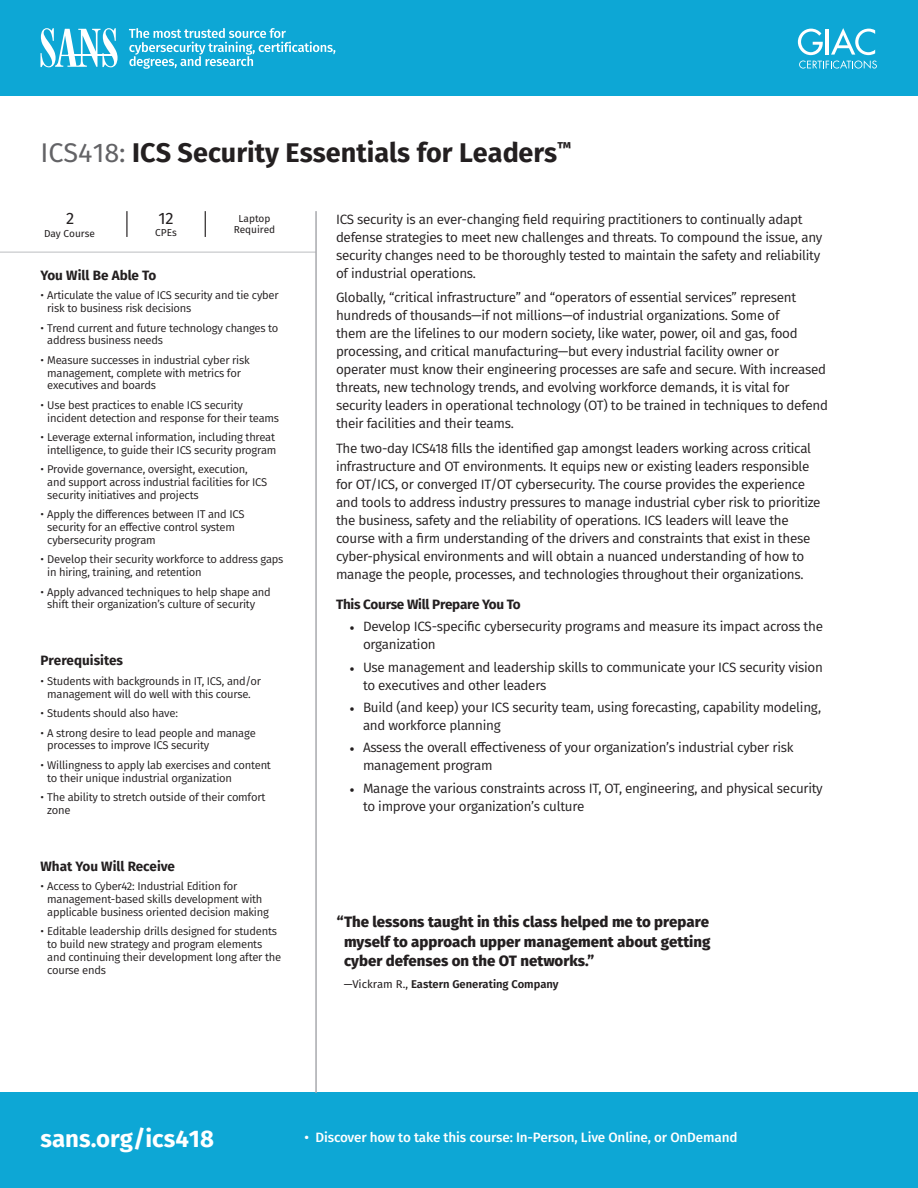
<style>
.page{position:relative;width:918px;height:1188px;background:#fff}
.page>*{position:absolute;margin:0;border:0;box-sizing:border-box;transform-origin:0 0}
.t1{font:700 27px "Fira Sans";color:#231f20}
.t2{font:700 24px "Fira Sans";color:#fff}
.t3{font:16.5px "Fira Sans";color:#231f20}
.t4{font:800 15px/19.5px "Fira Sans";color:#231f20;text-align:justify}
.t5{font:13.5px/18px "Fira Sans";letter-spacing:-.02em;color:#231f20}
.t6{font:700 13.5px "Fira Sans";letter-spacing:-.01em;color:#231f20}
.t7{font:500 13.5px "Fira Sans";letter-spacing:-.01em;color:#fff}
.t8{font:11.25px/12.8px "Fira Sans";letter-spacing:-.02em;color:#231f20}
.t9{font:600 11.25px "Fira Sans";color:#231f20}
.t10{font:10.05px/10.8px "Fira Sans";color:#231f20;text-align:center}
.s1{font-weight:400;color:#636366}
.s2{font-family:"Minion Pro"}
.s3{font-weight:400}
</style>
<div class="page">
<div style="left:0;top:0;width:918px;height:95px;background:#0da7d5"></div>
<div style="left:0;top:1093px;width:918px;height:95px;background:#0da7d5"></div>
<hr style="left:126px;top:211px;width:2px;height:26px;background:#231f20">
<svg style="left:205px;top:211px;width:1px;height:26px"></svg>
<hr style="left:0;top:252px;width:316px;height:1px;background:#bcbdc0">
<hr style="left:315px;top:211px;width:2px;height:882px;background:#a8a9ad">
<svg style="left:40px;top:28px;width:78px;height:39px"></svg>
<hr style="left:69px;top:55px;width:47px;height:1px;background:#fff">
<svg style="left:129px;top:28px;width:206px;height:41px"></svg>
<svg style="left:798px;top:28px;width:79px;height:41px"></svg>
<h1 class="t1" style="left:40px;top:133px;width:532px"><span class="s1">ICS418:</span> ICS Security Essentials for Leaders<sup>™</sup></h1>
<p class="t3" style="left:66px;top:206px;width:10px">2</p>
<p class="t10" style="left:44px;top:228px;width:52px">Day Course</p>
<p class="t3" style="left:158px;top:207px;width:17px">12</p>
<p class="t10" style="left:155px;top:227px;width:23px">CPEs</p>
<p class="t10" style="left:234px;top:213px;width:43px">Laptop<br>Required</p>
<p class="t6" style="left:40px;top:266px;width:117px">You Will Be Able To</p>
<p class="t8" style="left:47px;top:289px;width:233px;text-indent:-7px">• Articulate the value of ICS security and tie cyber risk to business risk decisions</p>
<p class="t8" style="left:47px;top:321px;width:233px;text-indent:-7px">• Trend current and future technology changes to address business needs</p>
<p class="t8" style="left:47px;top:353px;width:204px;text-indent:-7px">• Measure successes in industrial cyber risk management, complete with metrics for executives and boards</p>
<p class="t8" style="left:47px;top:398px;width:233px;text-indent:-7px">• Use best practices to enable ICS security incident detection and response for their teams</p>
<p class="t8" style="left:40px;top:431px;width:237px;text-align:right">• Leverage external information, including threat intelligence, to guide their ICS security program</p>
<p class="t8" style="left:47px;top:463px;width:222px;text-indent:-7px">• Provide governance, oversight, execution, and support across industrial facilities for ICS security initiatives and projects</p>
<p class="t8" style="left:47px;top:508px;width:199px;text-indent:-7px">• Apply the differences between IT and ICS security for an effective control system cybersecurity program</p>
<p class="t8" style="left:47px;top:553px;width:238px;text-indent:-7px">• Develop their security workforce to address gaps in hiring, training, and retention</p>
<p class="t8" style="left:47px;top:585px;width:225px;text-indent:-7px">• Apply advanced techniques to help shape and shift their organization’s culture of security</p>
<p class="t6" style="left:40px;top:651px;width:84px">Prerequisites</p>
<p class="t8" style="left:40px;top:674px;width:222px;text-align:center">• Students with backgrounds in IT, ICS, and/or management will do well with this course.</p>
<p class="t8" style="left:40px;top:707px;width:139px">• Students should also have:</p>
<p class="t8" style="left:47px;top:726px;width:210px;text-indent:-7px">• A strong desire to lead people and manage processes to improve ICS security</p>
<p class="t8" style="left:47px;top:758px;width:225px;text-indent:-7px">• Willingness to apply lab exercises and content to their unique industrial organization</p>
<p class="t8" style="left:47px;top:791px;width:220px;text-indent:-7px">• The ability to stretch outside of their comfort zone</p>
<p class="t6" style="left:40px;top:857px;width:136px">What You Will Receive</p>
<p class="t8" style="left:47px;top:880px;width:223px;text-indent:-7px">• Access to Cyber42: Industrial Edition for management-based skills development with applicable business oriented decision making</p>
<p class="t8" style="left:47px;top:925px;width:236px;text-indent:-7px">• Editable leadership drills designed for students to build new strategy and program elements and continuing their development long after the course ends</p>
<p class="t5" style="left:336px;top:210px;width:488px">ICS security is an ever-changing field requiring practitioners to continually adapt defense strategies to meet new challenges and threats. To compound the issue, any security changes need to be thoroughly tested to maintain the safety and reliability of industrial operations.</p>
<p class="t5" style="left:336px;top:288px;width:493px">Globally, “critical infrastructure” and “operators of essential services” represent hundreds of thousands—if not millions—of industrial organizations. Some of<br>them are the lifelines to our modern society, like water, power, oil and gas, food processing, and critical manufacturing—but every industrial facility owner or operater must know their engineering processes are safe and secure. With increased threats, new technology trends, and evolving workforce demands, it is vital for security leaders in operational technology (OT) to be trained in techniques to defend their facilities and their teams.</p>
<p class="t5" style="left:336px;top:439px;width:486px">The two-day ICS418 fills the identified gap amongst leaders working across critical infrastructure and OT environments. It equips new or existing leaders responsible for OT/ICS, or converged IT/OT cybersecurity. The course provides the experience and tools to address industry pressures to manage industrial cyber risk to prioritize the business, safety and the reliability of operations. ICS leaders will leave the course with a firm understanding of the drivers and constraints that exist in these cyber-physical environments and will obtain a nuanced understanding of how to manage the people, processes, and technologies throughout their organizations.</p>
<p class="t6" style="left:336px;top:595px;width:186px">This Course Will Prepare You To</p>
<p class="t5" style="left:363px;top:617px;width:462px;text-indent:-14px"><span class="s2">•</span> Develop ICS-specific cybersecurity programs and measure its impact across the organization</p>
<p class="t5" style="left:363px;top:658px;width:462px;text-indent:-14px"><span class="s2">•</span> Use management and leadership skills to communicate your ICS security vision to executives and other leaders</p>
<p class="t5" style="left:363px;top:698px;width:460px;text-indent:-14px"><span class="s2">•</span> Build (and keep) your ICS security team, using forecasting, capability modeling, and workforce planning</p>
<p class="t5" style="left:363px;top:738px;width:432px;text-indent:-14px"><span class="s2">•</span> Assess the overall effectiveness of your organization’s industrial cyber risk management program</p>
<p class="t5" style="left:363px;top:779px;width:461px;text-indent:-14px"><span class="s2">•</span> Manage the various constraints across IT, OT, engineering, and physical security to improve your organization’s culture</p>
<p class="t4" style="left:344px;top:912px;width:368px;text-indent:-7px">“The lessons taught in this class helped me to prepare myself to approach upper management about getting cyber defenses on the OT networks.”</p>
<p class="t9" style="left:344px;top:975px;width:216px"><span class="s3">—Vickram R.,</span> Eastern Generating Company</p>
<h2 class="t2" style="left:40px;top:1122px;width:175px">sans.org/ics418</h2>
<p class="t7" style="left:305px;top:1128px;width:435px">• Discover how to take this course: In-Person, Live Online, or OnDemand</p>
</div>
